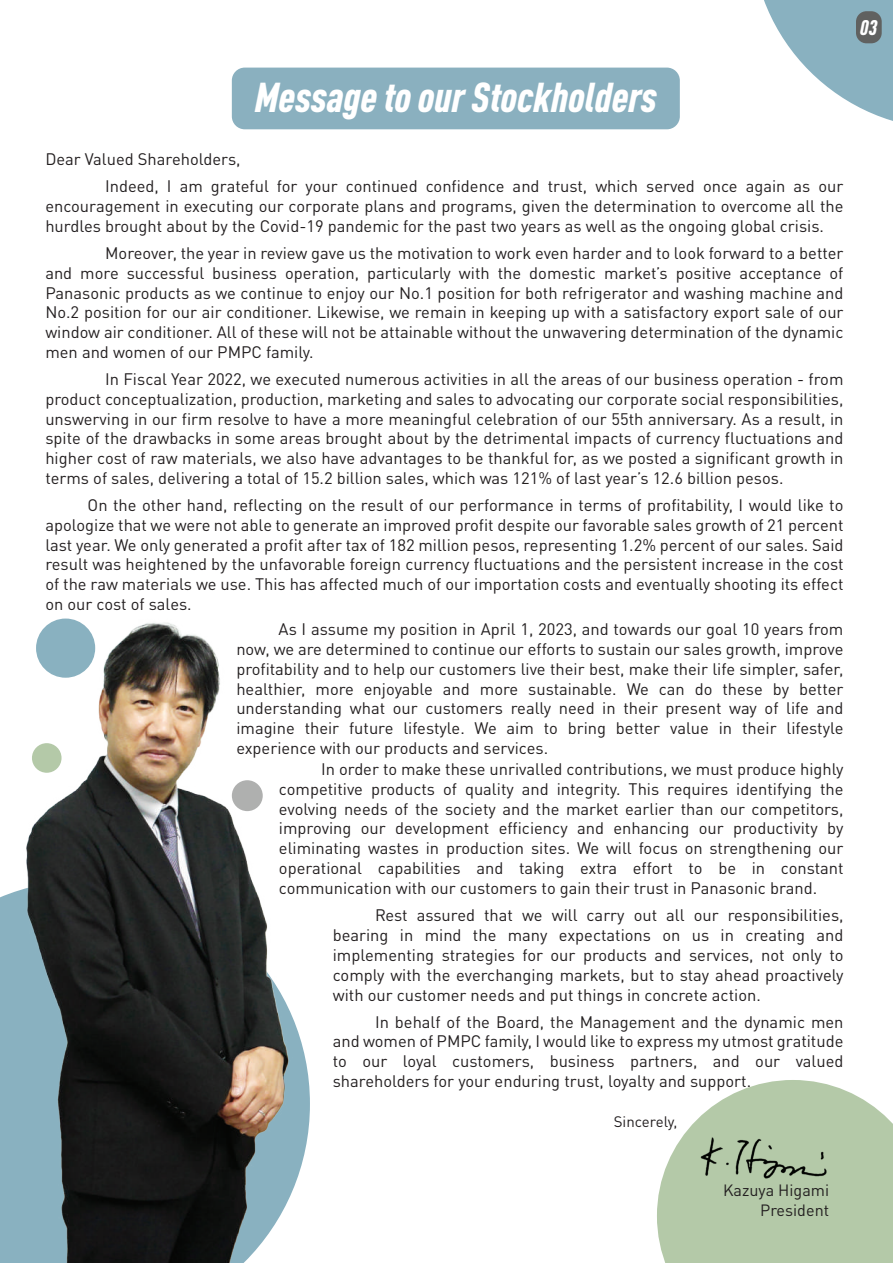
<style>
.page{position:relative;width:893px;height:1263px;background:#fff}
.page>*{position:absolute;margin:0;border:0;box-sizing:border-box;transform-origin:0 0}
.t1{font:italic 900 condensed 41.25px "DIN Pro";color:#fff}
.t2{font:italic 900 condensed 20.85px "DIN Pro";color:#fff}
.t3{font:16.5px/19.8px "DIN Pro";color:#231f20;text-align:justify}
.t4{font:16.2px/19.4px "DIN Pro";color:#231f20;text-align:right}
.t5{font:15px "DIN Pro";color:#231f20}
</style>
<div class="page">
<div style="left:232px;top:68px;width:448px;height:61px;background:#8ab0bf;border-radius:13px"></div>
<svg style="left:657px;top:1080px;width:236px;height:183px"></svg>
<svg style="left:764px;top:0;width:129px;height:121px"></svg>
<img style="left:0;top:622px;width:310px;height:641px">
<div style="left:232px;top:780px;width:31px;height:31px;background:#afb0af;border-radius:50%"></div>
<div style="left:36px;top:618px;width:59px;height:60px;background:#89b1c0;border-radius:50%"></div>
<div style="left:32px;top:743px;width:30px;height:30px;background:#b4c9a8;border-radius:50%"></div>
<img style="left:692px;top:1132px;width:151px;height:54px">
<div style="left:856px;top:11px;width:26px;height:32px;background:#606160;border-radius:10px"></div>
<p class="t2" style="left:860px;top:12px;width:18px">03</p>
<h1 class="t1" style="left:255px;top:65px;width:404px">Message to our Stockholders</h1>
<p class="t3" style="left:105px;top:144px;width:740px;line-height:27px;text-indent:-60px">Dear Valued Shareholders,<br>Indeed, I am grateful for your continued confidence and trust, which served once again as our</p>
<p class="t3" style="left:45px;top:195px;width:800px">encouragement in executing our corporate plans and programs, given the determination to overcome all the hurdles brought about by the Covid-19 pandemic for the past two years as well as the ongoing global crisis.</p>
<p class="t3" style="left:45px;top:241px;width:800px;text-indent:60px">Moreover, the year in review gave us the motivation to work even harder and to look forward to a better and more successful business operation, particularly with the domestic market’s positive acceptance of Panasonic products as we continue to enjoy our No.1 position for both refrigerator and washing machine and No.2 position for our air conditioner. Likewise, we remain in keeping up with a satisfactory export sale of our window air conditioner. All of these will not be attainable without the unwavering determination of the dynamic men and women of our PMPC family.</p>
<p class="t3" style="left:45px;top:367px;width:800px;text-indent:60px">In Fiscal Year 2022, we executed numerous activities in all the areas of our business operation - from product conceptualization, production, marketing and sales to advocating our corporate social responsibilities, unswerving in our firm resolve to have a more meaningful celebration of our 55th anniversary. As a result, in spite of the drawbacks in some areas brought about by the detrimental impacts of currency fluctuations and higher cost of raw materials, we also have advantages to be thankful for, as we posted a significant growth in terms of sales, delivering a total of 15.2 billion sales, which was 121% of last year’s 12.6 billion pesos.</p>
<p class="t3" style="left:45px;top:493px;width:800px;text-indent:42px">On the other hand, reflecting on the result of our performance in terms of profitability, I would like to apologize that we were not able to generate an improved profit despite our favorable sales growth of 21 percent last year. We only generated a profit after tax of 182 million pesos, representing 1.2% percent of our sales. Said result was heightened by the unfavorable foreign currency fluctuations and the persistent increase in the cost of the raw materials we use. This has affected much of our importation costs and eventually shooting its effect on our cost of sales.</p>
<p class="t3" style="left:236px;top:618px;width:609px;text-indent:42px">As I assume my position in April 1, 2023, and towards our goal 10 years from now, we are determined to continue our efforts to sustain our sales growth, improve profitability and to help our customers live their best, make their life simpler, safer, healthier, more enjoyable and more sustainable. We can do these by better understanding what our customers really need in their present way of life and imagine their future lifestyle. We aim to bring better value in their lifestyle experience with our products and services.</p>
<p class="t3" style="left:279px;top:757px;width:566px;text-indent:42px">In order to make these unrivalled contributions, we must produce highly competitive products of quality and integrity. This requires identifying the evolving needs of the society and the market earlier than our competitors, improving our development efficiency and enhancing our productivity by eliminating wastes in production sites. We will focus on strengthening our operational capabilities and taking extra effort to be in constant communication with our customers to gain their trust in Panasonic brand.</p>
<p class="t3" style="left:333px;top:904px;width:512px;text-indent:42px">Rest assured that we will carry out all our responsibilities, bearing in mind the many expectations on us in creating and implementing strategies for our products and services, not only to comply with the everchanging markets, but to stay ahead proactively with our customer needs and put things in concrete action.</p>
<p class="t3" style="left:333px;top:1010px;width:512px;text-indent:42px">In behalf of the Board, the Management and the dynamic men and women of PMPC family, I would like to express my utmost gratitude to our loyal customers, business partners, and our valued shareholders for your enduring trust, loyalty and support.</p>
<p class="t5" style="left:614px;top:1110px;width:65px">Sincerely,</p>
<p class="t4" style="left:723px;top:1179px;width:108px">Kazuya Higami<br>President</p>
</div>
